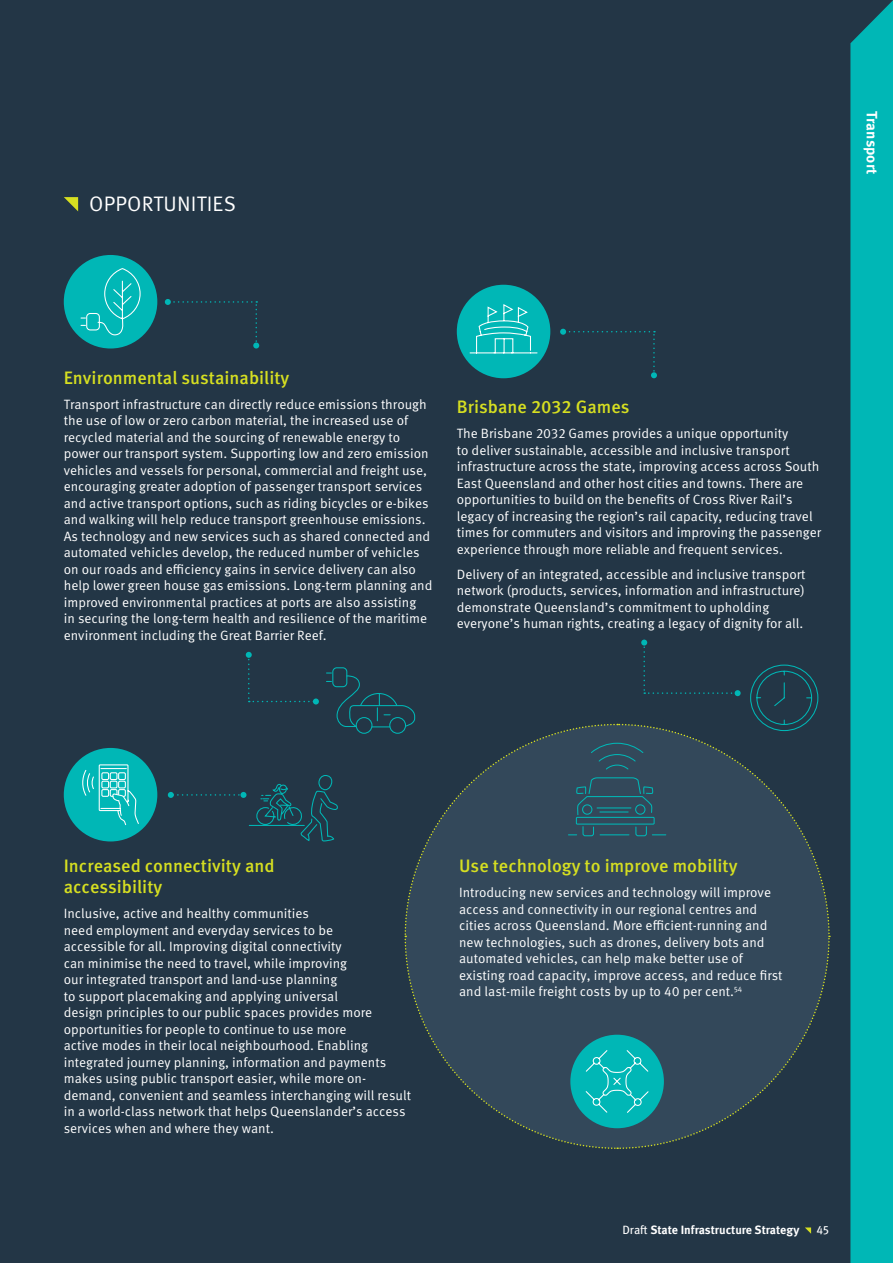
<style>
.page{position:relative;width:893px;height:1263px;background:#233646}
.page>*{position:absolute;margin:0;border:0;box-sizing:border-box;transform-origin:0 0}
.t1{font:21px "Meta Pro Norm";letter-spacing:.01em;color:#fff}
.t2{font:500 18px/21px "Meta Pro";color:#d6df21}
.t3{font:700 15px "Meta Pro";color:#fff}
.t4{font:13.5px/16.5px "Meta Pro Norm";color:#fff}
.t5{font:700 12px "Meta Pro";letter-spacing:-.005em;color:#fff}
.t6{font:12px "Meta Pro";color:#fff}
.s1{font-weight:400}
</style>
<div class="page">
<svg style="left:619px;top:936px;width:211px;height:213px"></svg>
<svg style="left:617px;top:723px;width:213px;height:212px"></svg>
<svg style="left:404px;top:723px;width:212px;height:213px"></svg>
<svg style="left:404px;top:938px;width:213px;height:211px"></svg>
<svg style="left:64px;top:197px;width:14px;height:14px"></svg>
<svg style="left:641px;top:639px;width:100px;height:57px"></svg>
<svg style="left:246px;top:652px;width:73px;height:52px"></svg>
<svg style="left:165px;top:299px;width:94px;height:49px"></svg>
<svg style="left:168px;top:775px;width:170px;height:67px"></svg>
<div style="left:64px;top:255px;width:93px;height:93px;background:#00b7b6;border-radius:50%"></div>
<div style="left:64px;top:748px;width:93px;height:93px;background:#00b7b6;border-radius:50%"></div>
<div style="left:570px;top:1035px;width:94px;height:93px;background:#00b7b6;border-radius:50%"></div>
<svg style="left:585px;top:1050px;width:64px;height:63px"></svg>
<svg style="left:590px;top:742px;width:54px;height:28px;background:#2e5161"></svg>
<svg style="left:567px;top:777px;width:100px;height:60px;background:#2d5463"></svg>
<svg style="left:80px;top:268px;width:61px;height:68px"></svg>
<svg style="left:560px;top:329px;width:97px;height:49px"></svg>
<div style="left:457px;top:285px;width:93px;height:93px;background:#00b7b6;border-radius:50%"></div>
<div style="left:356px;top:717px;width:16px;height:17px;border:1px solid #00b7b6;border-radius:50%"></div>
<div style="left:389px;top:717px;width:17px;height:17px;border:1px solid #00b7b6;border-radius:50%"></div>
<svg style="left:326px;top:667px;width:90px;height:61px"></svg>
<svg style="left:82px;top:764px;width:57px;height:62px"></svg>
<svg style="left:469px;top:304px;width:69px;height:50px"></svg>
<svg style="left:750px;top:664px;width:69px;height:68px"></svg>
<div style="left:850px;top:0;width:43px;height:1263px;background:#00b7b6"></div>
<svg style="left:805px;top:1227px;width:6px;height:7px"></svg>
<h1 class="t1" style="left:89px;top:188px;width:148px">OPPORTUNITIES</h1>
<p class="t3" style="left:884px;top:111px;width:65px;rotate:90deg">Transport</p>
<h2 class="t2" style="left:64px;top:366px;width:227px">Environmental sustainability</h2>
<p class="t4" style="left:64px;top:395px;width:370px">Transport infrastructure can directly reduce emissions through the use of low or zero carbon material, the increased use of recycled material and the sourcing of renewable energy to power our transport system. Supporting low and zero emission vehicles and vessels for personal, commercial and freight use, encouraging greater adoption of passenger transport services and active transport options, such as riding bicycles or e-bikes and walking will help reduce transport greenhouse emissions.<br>As technology and new services such as shared connected and automated vehicles develop, the reduced number of vehicles on our roads and efficiency gains in service delivery can also help lower green house gas emissions. Long-term planning and improved environmental practices at ports are also assisting<br>in securing the long-term health and resilience of the maritime environment including the Great Barrier Reef.</p>
<h2 class="t2" style="left:457px;top:395px;width:174px">Brisbane 2032 Games</h2>
<p class="t4" style="left:457px;top:424px;width:366px">The Brisbane 2032 Games provides a unique opportunity<br>to deliver sustainable, accessible and inclusive transport infrastructure across the state, improving access across South East Queensland and other host cities and towns. There are opportunities to build on the benefits of Cross River Rail’s legacy of increasing the region’s rail capacity, reducing travel times for commuters and visitors and improving the passenger experience through more reliable and frequent services.</p>
<p class="t4" style="left:457px;top:565px;width:350px">Delivery of an integrated, accessible and inclusive transport network (products, services, information and infrastructure) demonstrate Queensland’s commitment to upholding everyone’s human rights, creating a legacy of dignity for all.</p>
<h2 class="t2" style="left:64px;top:854px;width:212px">Increased connectivity and accessibility</h2>
<p class="t4" style="left:64px;top:904px;width:349px">Inclusive, active and healthy communities<br>need employment and everyday services to be<br>accessible for all. Improving digital connectivity<br>can minimise the need to travel, while improving<br>our integrated transport and land-use planning<br>to support placemaking and applying universal<br>design principles to our public spaces provides more opportunities for people to continue to use more<br>active modes in their local neighbourhood. Enabling integrated journey planning, information and payments makes using public transport easier, while more on&shy;demand, convenient and seamless interchanging will result in a world-class network that helps Queenslander’s access services when and where they want.</p>
<h2 class="t2" style="left:459px;top:854px;width:280px">Use technology to improve mobility</h2>
<p class="t4" style="left:459px;top:883px;width:325px">Introducing new services and technology will improve access and connectivity in our regional centres and cities across Queensland. More efficient-running and new technologies, such as drones, delivery bots and automated vehicles, can help make better use of existing road capacity, improve access, and reduce first and last-mile freight costs by up to 40 per cent.<sup>54</sup></p>
<p class="t5" style="left:622px;top:1220px;width:179px"><span class="s1">Draft</span> State Infrastructure Strategy</p>
<p class="t6" style="left:816px;top:1220px;width:14px">45</p>
</div>
